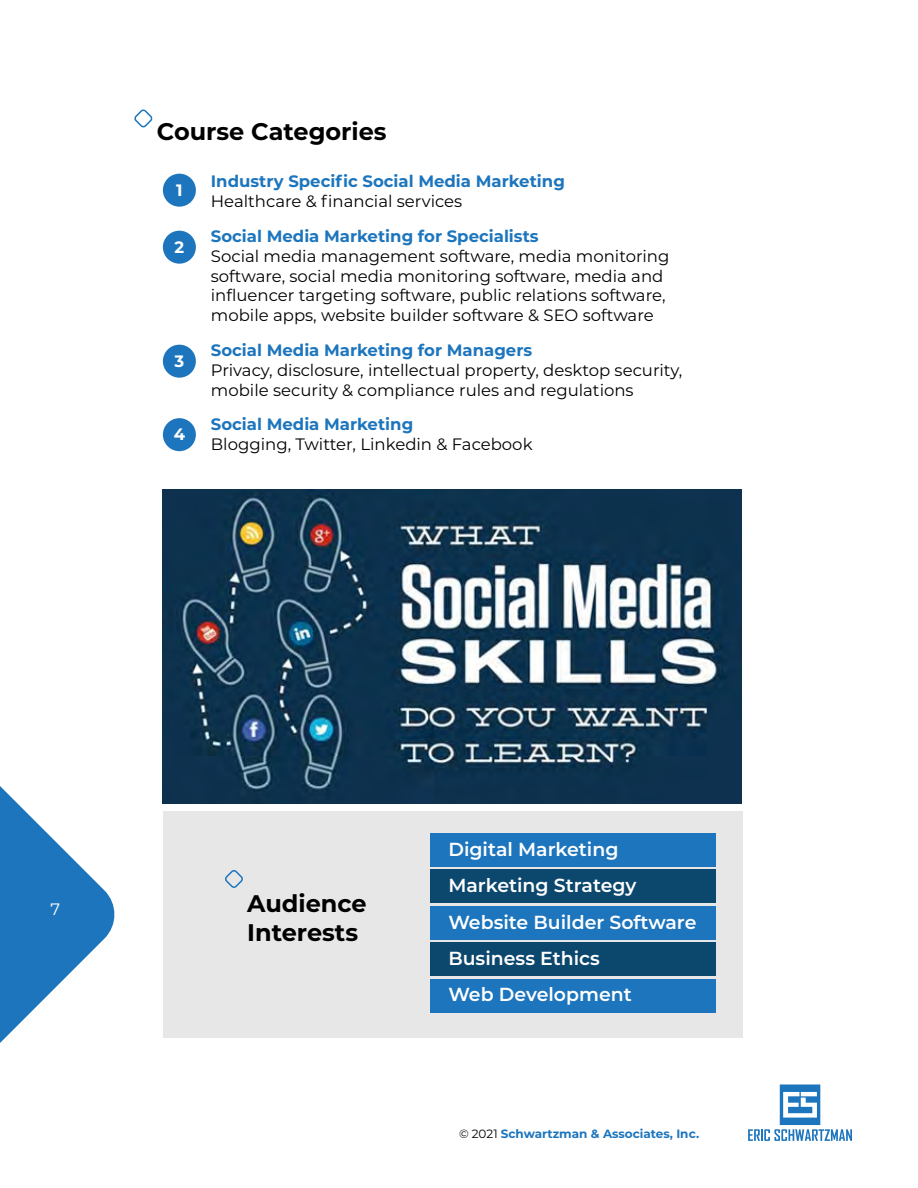
<style>
.page{position:relative;width:918px;height:1188px;background:#fff}
.page>*{position:absolute;margin:0;border:0;box-sizing:border-box;transform-origin:0 0}
.t1{font:700 24px/28.8px "Montserrat";color:#000}
.t2{font:600 18.9px/36.5px "Montserrat";color:#fff}
.t3{font:16.5px/19.8px "Montserrat";color:#000}
.t4{font:700 16.5px "Montserrat";color:#1c75bd}
.t5{font:700 16.5px "Montserrat";color:#fff}
.t6{font:16.5px "Montserrat";color:#fff}
.t7{font:700 12px "Montserrat";color:#1c75bd}
.s1{font-weight:400;color:#000}
</style>
<div class="page">
<div style="left:163px;top:812px;width:579px;height:226px;background:#e7e7e7"></div>
<img style="left:163px;top:489px;width:578px;height:315px">
<svg style="left:134px;top:109px;width:19px;height:19px"></svg>
<svg style="left:225px;top:870px;width:18px;height:18px"></svg>
<div style="left:163px;top:174px;width:33px;height:33px;background:#1c75bd;border-radius:50%"></div>
<div style="left:163px;top:231px;width:33px;height:33px;background:#1c75bd;border-radius:50%"></div>
<div style="left:163px;top:345px;width:33px;height:33px;background:#1c75bd;border-radius:50%"></div>
<div style="left:163px;top:418px;width:33px;height:33px;background:#1c75bd;border-radius:50%"></div>
<div style="left:431px;top:833px;width:285px;height:34px;background:#1c75bd"></div>
<div style="left:431px;top:870px;width:285px;height:33px;background:#0c476d"></div>
<div style="left:431px;top:906px;width:285px;height:34px;background:#1c75bd"></div>
<div style="left:431px;top:942px;width:285px;height:34px;background:#0c476d"></div>
<div style="left:431px;top:979px;width:285px;height:34px;background:#1c75bd"></div>
<svg style="left:748px;top:1084px;width:104px;height:57px"></svg>
<svg style="left:0;top:786px;width:115px;height:257px;fill:#1c75bd"></svg>
<h1 class="t1" style="left:157px;top:116px;width:231px">Course Categories</h1>
<p class="t5" style="left:176px;top:178px;width:8px">1</p>
<p class="t5" style="left:175px;top:235px;width:11px">2</p>
<p class="t5" style="left:175px;top:349px;width:11px">3</p>
<p class="t5" style="left:174px;top:422px;width:13px">4</p>
<p class="t4" style="left:211px;top:170px;width:356px">Industry Specific Social Media Marketing</p>
<p class="t3" style="left:211px;top:191px;width:253px">Healthcare &amp; financial services</p>
<p class="t4" style="left:211px;top:224px;width:329px">Social Media Marketing for Specialists</p>
<p class="t3" style="left:211px;top:245px;width:460px">Social media management software, media monitoring software, social media monitoring software, media and influencer targeting software, public relations software, mobile apps, website builder software &amp; SEO software</p>
<p class="t4" style="left:211px;top:338px;width:323px">Social Media Marketing for Managers</p>
<p class="t3" style="left:211px;top:359px;width:473px">Privacy, disclosure, intellectual property, desktop security, mobile security &amp; compliance rules and regulations</p>
<p class="t4" style="left:211px;top:413px;width:204px">Social Media Marketing</p>
<p class="t3" style="left:211px;top:434px;width:323px">Blogging, Twitter, Linkedin &amp; Facebook</p>
<p class="t6" style="left:51px;top:898px;width:11px">7</p>
<h1 class="t1" style="left:247px;top:888px;width:121px">Audience<br>Interests</h1>
<p class="t2" style="left:448px;top:830px;width:250px">Digital Marketing<br>Marketing Strategy<br>Website Builder Software<br>Business Ethics<br>Web Development</p>
<p class="t7" style="left:459px;top:1125px;width:242px"><span class="s1">© 2021</span> Schwartzman &amp; Associates, Inc.</p>
</div>
